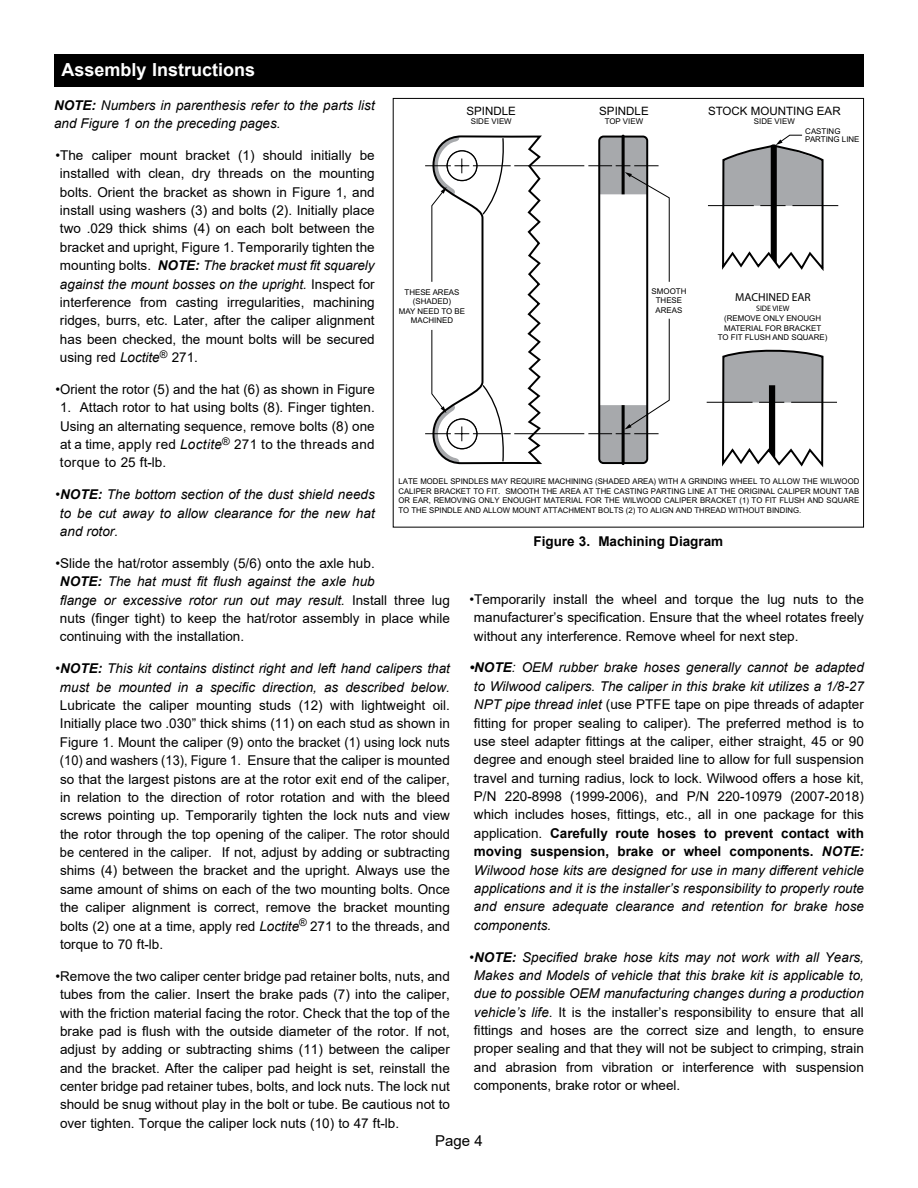
<style>
.page{position:relative;width:918px;height:1188px;background:#fff}
.page>*{position:absolute;margin:0;border:0;box-sizing:border-box;transform-origin:0 0}
.t1{font:700 18px "Arial";color:#fff}
.t2{font:15px "Arial";color:#000}
.t3{font:13.5px/18.3px "Arial";color:#000;text-align:justify}
.t4{font:italic 13.5px/18.3px "Arial";color:#000}
.t5{font:700 13.5px "Arial";color:#000}
.t6{font:11.55px "Arial";color:#000}
.t7{font:11.55px "Myriad Pro";color:#000}
.t8{font:7.95px/9.4px "Arial";color:#000;text-align:center}
.t9{font:7.95px "Myriad Pro";color:#000}
.s1{font-weight:700}
.s2{font-weight:700;font-style:italic}
.s3{font-style:italic}
.s4{font-style:normal}
</style>
<div class="page">
<div style="left:54px;top:54px;width:810px;height:32px;background:#000"></div>
<hr style="left:792px;top:205px;width:46px;height:1px;background:#000">
<hr style="left:791px;top:402px;width:46px;height:1px;background:#000">
<svg style="left:722px;top:351px;width:102px;height:117px"></svg>
<svg style="left:543px;top:135px;width:260px;height:307px"></svg>
<svg style="left:720px;top:139px;width:105px;height:135px"></svg>
<svg style="left:599px;top:135px;width:71px;height:147px"></svg>
<svg style="left:599px;top:318px;width:71px;height:147px"></svg>
<svg style="left:425px;top:135px;width:118px;height:330px"></svg>
<h1 class="t1" style="left:62px;top:57px;width:195px">Assembly Instructions</h1>
<p class="t4" style="left:54px;top:96px;width:322px"><span class="s1">NOTE:</span> Numbers in parenthesis refer to the parts list and Figure 1 on the preceding pages.</p>
<p class="t3" style="left:60px;top:146px;width:316px;text-indent:-4px">•The caliper mount bracket (1) should initially be installed with clean, dry threads on the mounting bolts. Orient the bracket as shown in Figure 1, and install using washers (3) and bolts (2). Initially place two .029 thick shims (4) on each bolt between the bracket and upright, Figure 1. Temporarily tighten the mounting bolts. <span class="s2">NOTE:</span> <span class="s3">The bracket must fit squarely against the mount bosses on the upright.</span> Inspect for interference from casting irregularities, machining ridges, burrs, etc. Later, after the caliper alignment has been checked, the mount bolts will be secured using red <span class="s3">Loctite</span><sup>®</sup> 271.</p>
<p class="t3" style="left:55px;top:380px;width:321px">•Orient the rotor (5) and the hat (6) as shown in Figure</p>
<p class="t3" style="left:60px;top:398px;width:316px">1. Attach rotor to hat using bolts (8). Finger tighten.<br>Using an alternating sequence, remove bolts (8) one at a time, apply red <span class="s3">Loctite</span><sup>®</sup> 271 to the threads and torque to 25 ft-lb.</p>
<p class="t4" style="left:60px;top:486px;width:316px;text-align:justify;text-indent:-4px"><span class="s4">•</span><span class="s1">NOTE:</span> The bottom section of the dust shield needs to be cut away to allow clearance for the new hat and rotor.</p>
<p class="t3" style="left:60px;top:554px;width:391px;text-align:left;text-indent:-4px">•Slide the hat/rotor assembly (5/6) onto the axle hub.<br><span class="s2">NOTE:</span> <span class="s3">The hat must fit flush against the axle hub<br>flange or excessive rotor run out may result.</span> Install three lug nuts (finger tight) to keep the hat/rotor assembly in place while continuing with the installation.</p>
<p class="t4" style="left:56px;top:660px;width:396px;text-align:center"><span class="s4">•</span><span class="s1">NOTE:</span> This kit contains distinct right and left hand calipers that must be mounted in a specific direction, as described below.</p>
<p class="t3" style="left:60px;top:696px;width:392px">Lubricate the caliper mounting studs (12) with lightweight oil.<br>Initially place two .030” thick shims (11) on each stud as shown in Figure 1. Mount the caliper (9) onto the bracket (1) using lock nuts (10) and washers (13), Figure 1. Ensure that the caliper is mounted so that the largest pistons are at the rotor exit end of the caliper, in relation to the direction of rotor rotation and with the bleed screws pointing up. Temporarily tighten the lock nuts and view the rotor through the top opening of the caliper. The rotor should be centered in the caliper. If not, adjust by adding or subtracting shims (4) between the bracket and the upright. Always use the same amount of shims on each of the two mounting bolts. Once the caliper alignment is correct, remove the bracket mounting bolts (2) one at a time, apply red <span class="s3">Loctite</span><sup>®</sup> 271 to the threads, and torque to 70 ft-lb.</p>
<p class="t3" style="left:60px;top:967px;width:392px;text-indent:-4px">•Remove the two caliper center bridge pad retainer bolts, nuts, and tubes from the calier. Insert the brake pads (7) into the caliper, with the friction material facing the rotor. Check that the top of the brake pad is flush with the outside diameter of the rotor. If not, adjust by adding or subtracting shims (11) between the caliper and the bracket. After the caliper pad height is set, reinstall the center bridge pad retainer tubes, bolts, and lock nuts. The lock nut should be snug without play in the bolt or tube. Be cautious not to over tighten. Torque the caliper lock nuts (10) to 47 ft-lb.</p>
<p class="t6" style="left:467px;top:103px;width:51px">SPINDLE</p>
<p class="t8" style="left:471px;top:118px;width:42px">SIDE VIEW</p>
<p class="t6" style="left:599px;top:103px;width:51px">SPINDLE</p>
<p class="t8" style="left:605px;top:118px;width:40px">TOP VIEW</p>
<p class="t6" style="left:708px;top:103px;width:134px">STOCK MOUNTING EAR</p>
<p class="t8" style="left:754px;top:118px;width:42px">SIDE VIEW</p>
<p class="t8" style="left:805px;top:128px;width:56px;line-height:7.9px;text-align:left">CASTING<br>PARTING LINE</p>
<p class="t8" style="left:399px;top:288px;width:68px">THESE AREAS (SHADED)<br>MAY NEED TO BE<br>MACHINED</p>
<p class="t8" style="left:652px;top:287px;width:36px">SMOOTH<br>THESE<br>AREAS</p>
<p class="t7" style="left:735px;top:290px;width:77px">MACHINED EAR</p>
<p class="t9" style="left:756px;top:303px;width:35px">SIDE VIEW</p>
<p class="t8" style="left:718px;top:314px;width:111px">(REMOVE ONLY ENOUGH<br>MATERIAL FOR BRACKET<br>TO FIT FLUSH AND SQUARE)</p>
<p class="t8" style="left:399px;top:477px;width:462px;text-align:justify">LATE MODEL SPINDLES MAY REQUIRE MACHINING (SHADED AREA) WITH A GRINDING WHEEL TO ALLOW THE WILWOOD CALIPER BRACKET TO FIT. SMOOTH THE AREA AT THE CASTING PARTING LINE AT THE ORIGINAL CALIPER MOUNT TAB OR EAR, REMOVING ONLY ENOUGHT MATERIAL FOR THE WILWOOD CALIPER BRACKET (1) TO FIT FLUSH AND SQUARE TO THE SPINDLE AND ALLOW MOUNT ATTACHMENT BOLTS (2) TO ALIGN AND THREAD WITHOUT BINDING.</p>
<p class="t5" style="left:533px;top:532px;width:191px">Figure 3. Machining Diagram</p>
<p class="t3" style="left:474px;top:590px;width:391px;text-indent:-4px">•Temporarily install the wheel and torque the lug nuts to the manufacturer’s specification. Ensure that the wheel rotates freely without any interference. Remove wheel for next step.</p>
<p class="t3" style="left:474px;top:658px;width:392px;text-indent:-4px"><span class="s2">•NOTE</span><span class="s3">: OEM rubber brake hoses generally cannot be adapted to Wilwood calipers. The caliper in this brake kit utilizes a 1/8-27<br>NPT pipe thread inlet</span> (use PTFE tape on pipe threads of adapter fitting for proper sealing to caliper)<span class="s3">.</span> The preferred method is to use steel adapter fittings at the caliper, either straight, 45 or 90 degree and enough steel braided line to allow for full suspension travel and turning radius, lock to lock. Wilwood offers a hose kit, P/N 220-8998 (1999-2006), and P/N 220-10979 (2007-2018) which includes hoses, fittings, etc., all in one package for this application. <span class="s1">Carefully route hoses to prevent contact with moving suspension, brake or wheel components.</span> <span class="s2">NOTE:<br></span><span class="s3">Wilwood hose kits are designed for use in many different vehicle applications and it is the installer’s responsibility to properly route and ensure adequate clearance and retention for brake hose components.</span></p>
<p class="t3" style="left:474px;top:948px;width:392px;text-indent:-4px">•<span class="s2">NOTE:</span> <span class="s3">Specified brake hose kits may not work with all Years, Makes and Models of vehicle that this brake kit is applicable to, due to possible OEM manufacturing changes during a production vehicle’s life</span>. It is the installer’s responsibility to ensure that all fittings and hoses are the correct size and length, to ensure proper sealing and that they will not be subject to crimping, strain and abrasion from vibration or interference with suspension components, brake rotor or wheel.</p>
<p class="t2" style="left:435px;top:1131px;width:49px">Page 4</p>
</div>
